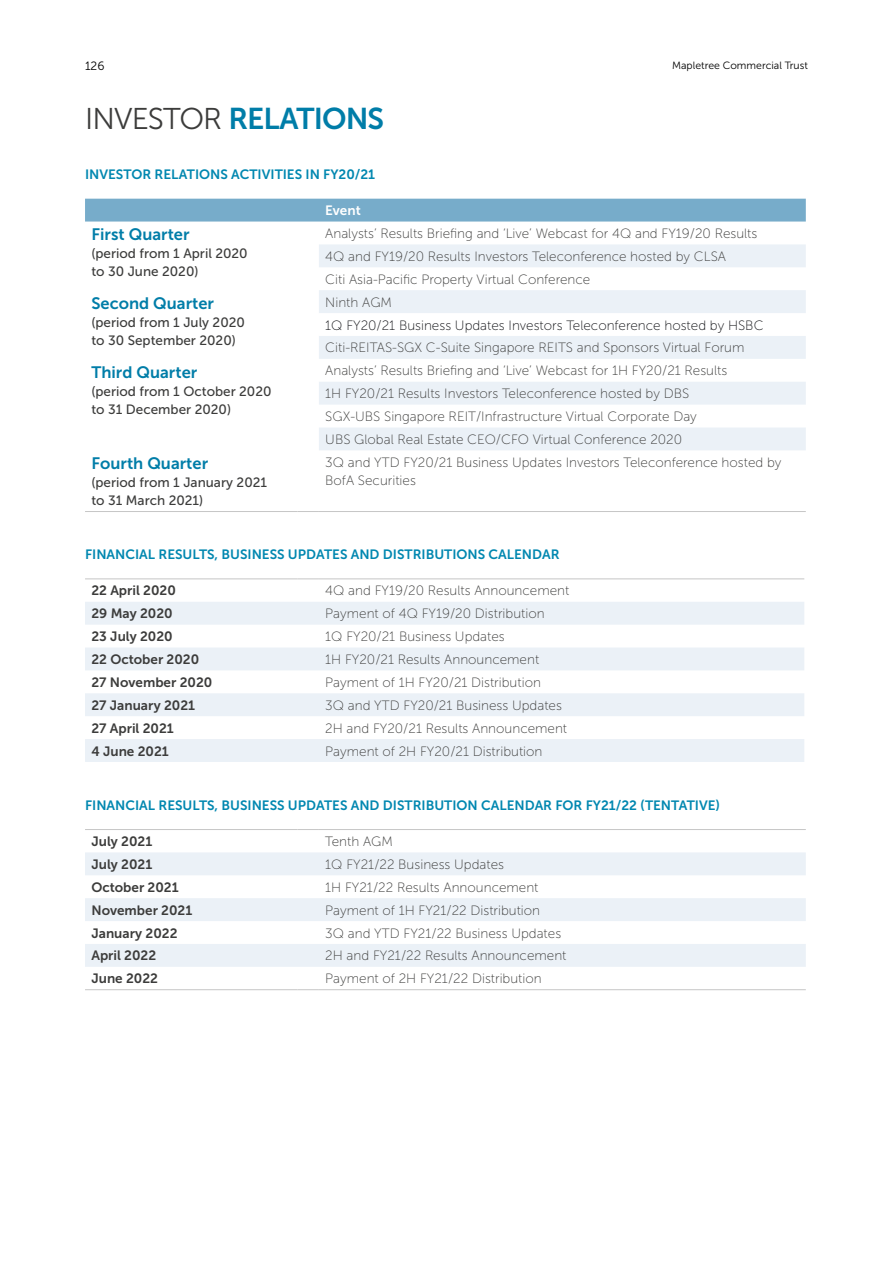
<style>
.page{position:relative;width:893px;height:1263px;background:#fff}
.page>*{position:absolute;margin:0;border:0;box-sizing:border-box;transform-origin:0 0}
.t1{font:30px "Museo Sans 700";letter-spacing:-.03em;color:#007da8}
.t2{font:16.5px "Museo Sans 700";color:#007da8}
.t3{font:13.5px/23px "Museo Sans 100";color:#3c3c3b}
.t4{font:13.5px "Museo Sans 700";color:#0087b0}
.t5{font:13.5px "Museo Sans 700";color:#3c3c3b}
.t6{font:13.5px/18px "Museo Sans 500";color:#3c3c3b}
.t7{font:13.5px "Museo Sans 100";color:#101115}
.t8{font:13.5px "Museo Sans 700";color:#fff}
.t9{font:12px "Museo Sans 300";color:#000}
.t10{font:10.5px "Museo Sans 300";color:#000}
.s1{font-family:"Museo Sans 300";color:#3c3c3b}
</style>
<div class="page">
<div style="left:85px;top:199px;width:721px;height:23px;background:#77acca"></div>
<svg style="left:319px;top:244px;width:487px;height:206px;fill:#ebf1f7"></svg>
<hr style="left:85px;top:511px;width:213px;height:1px;background:#c6c6c6">
<svg style="left:298px;top:511px;width:21px;height:1px"></svg>
<hr style="left:319px;top:511px;width:487px;height:1px;background:#c6c6c6">
<svg style="left:85px;top:602px;width:719px;height:160px;fill:#ebf1f7"></svg>
<hr style="left:85px;top:578px;width:213px;height:1px;background:#c6c6c6">
<svg style="left:298px;top:578px;width:21px;height:1px"></svg>
<hr style="left:319px;top:578px;width:485px;height:1px;background:#c6c6c6">
<svg style="left:85px;top:852px;width:721px;height:115px;fill:#ebf1f7"></svg>
<hr style="left:85px;top:829px;width:213px;height:1px;background:#c6c6c6">
<svg style="left:298px;top:829px;width:21px;height:1px"></svg>
<hr style="left:319px;top:829px;width:487px;height:1px;background:#c6c6c6">
<hr style="left:85px;top:989px;width:213px;height:1px;background:#c6c6c6">
<svg style="left:298px;top:989px;width:21px;height:1px"></svg>
<hr style="left:319px;top:989px;width:487px;height:1px;background:#c6c6c6">
<p class="t9" style="left:85px;top:60px;width:21px">126</p>
<p class="t10" style="left:672px;top:60px;width:137px">Mapletree Commercial Trust</p>
<h1 class="t1" style="left:85px;top:102px;width:301px"><span class="s1">INVESTOR</span> RELATIONS</h1>
<p class="t4" style="left:85px;top:167px;width:292px">INVESTOR RELATIONS ACTIVITIES IN FY20/21</p>
<p class="t8" style="left:325px;top:203px;width:37px">Event</p>
<p class="t2" style="left:91px;top:225px;width:100px">First Quarter</p>
<p class="t6" style="left:91px;top:245px;width:158px">(period from 1 April 2020 to 30 June 2020)</p>
<p class="t3" style="left:325px;top:222px;width:434px">Analysts’ Results Briefing and ‘Live’ Webcast for 4Q and FY19/20 Results<br>4Q and FY19/20 Results Investors Teleconference hosted by CLSA<br>Citi Asia-Pacific Property Virtual Conference</p>
<p class="t2" style="left:91px;top:294px;width:124px">Second Quarter</p>
<p class="t6" style="left:91px;top:313px;width:155px">(period from 1 July 2020 to 30 September 2020)</p>
<p class="t2" style="left:91px;top:363px;width:107px">Third Quarter</p>
<p class="t6" style="left:91px;top:382px;width:182px">(period from 1 October 2020 to 31 December 2020)</p>
<p class="t2" style="left:91px;top:454px;width:118px">Fourth Quarter</p>
<p class="t6" style="left:91px;top:473px;width:177px">(period from 1 January 2021 to 31 March 2021)</p>
<p class="t3" style="left:325px;top:291px;width:68px">Ninth AGM</p>
<p class="t7" style="left:325px;top:318px;width:440px">1Q FY20/21 Business Updates Investors Teleconference hosted by HSBC</p>
<p class="t3" style="left:325px;top:336px;width:421px">Citi-REITAS-SGX C-Suite Singapore REITS and Sponsors Virtual Forum</p>
<p class="t3" style="left:325px;top:359px;width:403px">Analysts’ Results Briefing and ‘Live’ Webcast for 1H FY20/21 Results 1H FY20/21 Results Investors Teleconference hosted by DBS SGX-UBS Singapore REIT/Infrastructure Virtual Corporate Day<br>UBS Global Real Estate CEO/CFO Virtual Conference 2020</p>
<p class="t3" style="left:325px;top:453px;width:458px;line-height:18px">3Q and YTD FY20/21 Business Updates Investors Teleconference hosted by<br>BofA Securities</p>
<p class="t4" style="left:85px;top:547px;width:476px">FINANCIAL RESULTS, BUSINESS UPDATES AND DISTRIBUTIONS CALENDAR</p>
<p class="t5" style="left:91px;top:583px;width:86px">22 April 2020</p>
<p class="t3" style="left:325px;top:579px;width:246px">4Q and FY19/20 Results Announcement</p>
<p class="t5" style="left:91px;top:606px;width:83px">29 May 2020</p>
<p class="t3" style="left:325px;top:602px;width:221px">Payment of 4Q FY19/20 Distribution</p>
<p class="t5" style="left:91px;top:629px;width:83px">23 July 2020</p>
<p class="t3" style="left:325px;top:625px;width:181px">1Q FY20/21 Business Updates</p>
<p class="t5" style="left:91px;top:652px;width:109px">22 October 2020</p>
<p class="t3" style="left:325px;top:648px;width:215px">1H FY20/21 Results Announcement</p>
<p class="t5" style="left:91px;top:675px;width:122px">27 November 2020</p>
<p class="t3" style="left:325px;top:671px;width:217px">Payment of 1H FY20/21 Distribution</p>
<p class="t5" style="left:91px;top:698px;width:105px">27 January 2021</p>
<p class="t3" style="left:325px;top:694px;width:238px">3Q and YTD FY20/21 Business Updates</p>
<p class="t5" style="left:91px;top:720px;width:84px">27 April 2021</p>
<p class="t3" style="left:325px;top:717px;width:243px">2H and FY20/21 Results Announcement</p>
<p class="t5" style="left:91px;top:743px;width:79px">4 June 2021</p>
<p class="t3" style="left:325px;top:740px;width:219px">Payment of 2H FY20/21 Distribution</p>
<p class="t4" style="left:85px;top:797px;width:637px">FINANCIAL RESULTS, BUSINESS UPDATES AND DISTRIBUTION CALENDAR FOR FY21/22 (TENTATIVE)</p>
<p class="t5" style="left:91px;top:834px;width:62px">July 2021</p>
<p class="t3" style="left:325px;top:830px;width:69px">Tenth AGM</p>
<p class="t5" style="left:91px;top:857px;width:62px">July 2021</p>
<p class="t3" style="left:325px;top:853px;width:180px">1Q FY21/22 Business Updates</p>
<p class="t5" style="left:91px;top:880px;width:89px">October 2021</p>
<p class="t3" style="left:325px;top:876px;width:215px">1H FY21/22 Results Announcement</p>
<p class="t5" style="left:91px;top:902px;width:102px">November 2021</p>
<p class="t3" style="left:325px;top:899px;width:216px">Payment of 1H FY21/22 Distribution</p>
<p class="t5" style="left:91px;top:925px;width:88px">January 2022</p>
<p class="t3" style="left:325px;top:922px;width:237px">3Q and YTD FY21/22 Business Updates</p>
<p class="t5" style="left:91px;top:948px;width:66px">April 2022</p>
<p class="t3" style="left:325px;top:944px;width:243px">2H and FY21/22 Results Announcement</p>
<p class="t5" style="left:91px;top:971px;width:68px">June 2022</p>
<p class="t3" style="left:325px;top:967px;width:218px">Payment of 2H FY21/22 Distribution</p>
</div>
